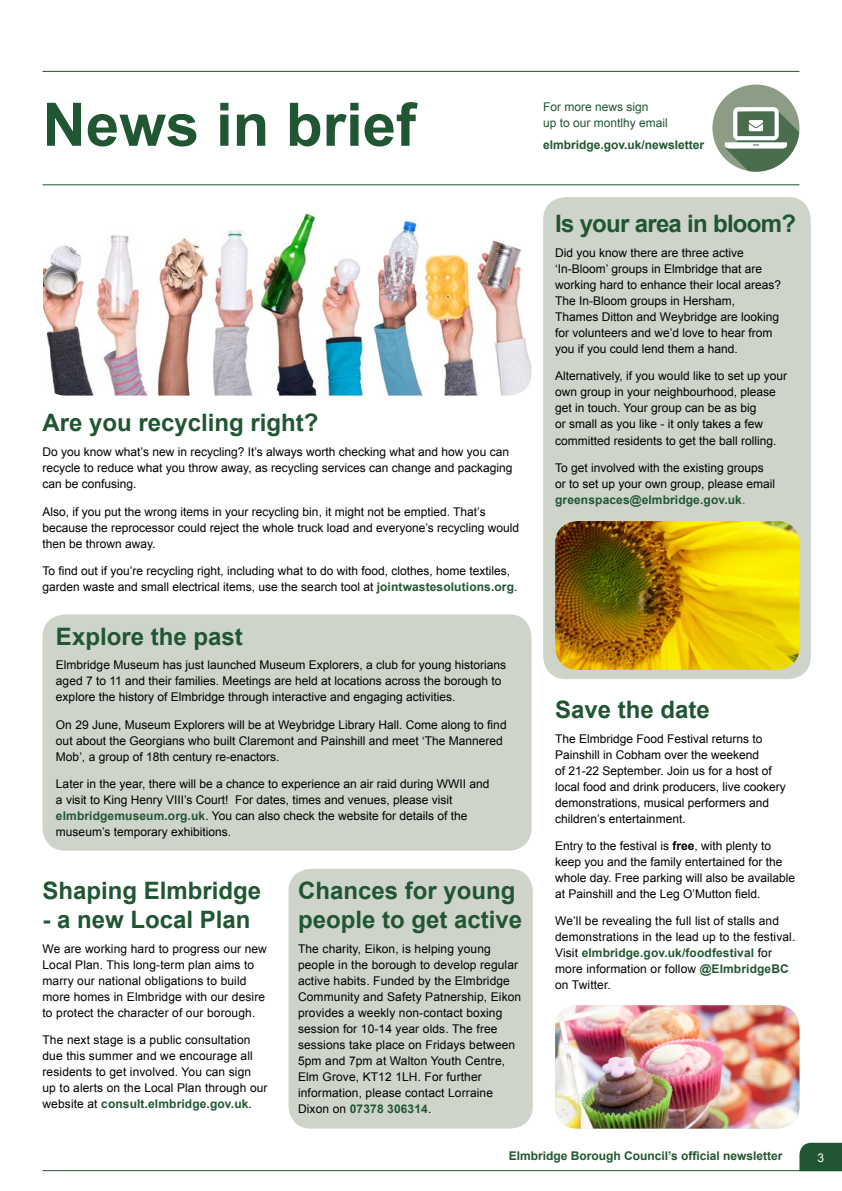
<style>
.page{position:relative;width:842px;height:1191px;background:#fff}
.page>*{position:absolute;margin:0;border:0;box-sizing:border-box;transform-origin:0 0}
.t1{font:700 60px "Arial";color:#205632}
.t2{font:700 24px/28.8px "Arial";color:#205632}
.t3{font:700 24px "Arial";letter-spacing:-.03em;color:#205632}
.t4{font:12px/16px "Arial";color:#000}
.t5{font:700 12px "Arial";color:#205632}
.t6{font:12px/16px "Arial";color:#205632}
.t7{font:12px "Arial";color:#fff}
.s1{font-weight:700;color:#205632}
.s2{color:#205632}
.s3{font-weight:700}
</style>
<div class="page">
<hr style="left:43px;top:1170px;width:799px;height:1px;background:#205632">
<svg style="left:799px;top:1142px;width:43px;height:29px"></svg>
<div style="left:543px;top:197px;width:268px;height:482px;background:#cfd4cb;border-radius:23px"></div>
<div style="left:43px;top:614px;width:488px;height:236px;background:#cfd4cb;border-radius:23px"></div>
<div style="left:288px;top:868px;width:245px;height:260px;background:#cfd4cb;border-radius:23px"></div>
<hr style="left:43px;top:71px;width:756px;height:1px;background:#205632">
<hr style="left:43px;top:184px;width:756px;height:1px;background:#205632">
<img style="left:43px;top:212px;width:488px;height:183px">
<img style="left:555px;top:521px;width:244px;height:149px">
<img style="left:555px;top:1005px;width:244px;height:123px">
<div style="left:712px;top:85px;width:87px;height:87px;background:#8c9c85;border-radius:50%"></div>
<svg style="left:725px;top:107px;width:74px;height:65px"></svg>
<h1 class="t1" style="left:43px;top:85px;width:375px">News in brief</h1>
<p class="t6" style="left:543px;top:99px;width:126px">For more news sign<br>up to our montlhy email</p>
<p class="t5" style="left:543px;top:137px;width:163px">elmbridge.gov.uk/newsletter</p>
<h2 class="t2" style="left:43px;top:409px;width:278px">Are you recycling right?</h2>
<p class="t4" style="left:43px;top:444px;width:471px">Do you know what’s new in recycling? It’s always worth checking what and how you can recycle to reduce what you throw away, as recycling services can change and packaging can be confusing.</p>
<p class="t4" style="left:43px;top:503px;width:478px">Also, if you put the wrong items in your recycling bin, it might not be emptied. That’s because the reprocessor could reject the whole truck load and everyone’s recycling would then be thrown away.</p>
<p class="t4" style="left:43px;top:563px;width:476px">To find out if you’re recycling right, including what to do with food, clothes, home textiles, garden waste and small electrical items, use the search tool at <span class="s1">jointwastesolutions.org</span>.</p>
<h2 class="t2" style="left:56px;top:622px;width:188px">Explore the past</h2>
<p class="t4" style="left:56px;top:657px;width:452px">Elmbridge Museum has just launched Museum Explorers, a club for young historians aged 7 to 11 and their families. Meetings are held at locations across the borough to explore the history of Elmbridge through interactive and engaging activities.</p>
<p class="t4" style="left:56px;top:716px;width:452px">On 29 June, Museum Explorers will be at Weybridge Library Hall. Come along to find out about the Georgians who built Claremont and Painshill and meet ‘The Mannered<br>Mob’, a group of 18th century re-enactors.</p>
<p class="t4" style="left:56px;top:776px;width:435px">Later in the year, there will be a chance to experience an air raid during WWII and a visit to King Henry VIII’s Court! For dates, times and venues, please visit <span class="s1">elmbridgemuseum.org.uk</span>. You can also check the website for details of the museum’s temporary exhibitions.</p>
<h2 class="t2" style="left:43px;top:877px;width:220px">Shaping Elmbridge</h2>
<h2 class="t2" style="left:43px;top:906px;width:210px">- a new Local Plan</h2>
<p class="t4" style="left:43px;top:940px;width:226px">We are working hard to progress our new Local Plan. This long-term plan aims to marry our national obligations to build more homes in Elmbridge with our desire to protect the character of our borough.</p>
<p class="t4" style="left:43px;top:1032px;width:227px">The next stage is a public consultation due this summer and we encourage all residents to get involved. You can sign up to alerts on the Local Plan through our website at <span class="s1">consult.elmbridge.gov.uk</span>.</p>
<h2 class="t2" style="left:298px;top:877px;width:226px">Chances for young people to get active</h2>
<p class="t4" style="left:298px;top:940px;width:225px">The charity, Eikon, is helping young people in the borough to develop regular active habits. Funded by the Elmbridge Community and Safety Patnership, Eikon provides a weekly non-contact boxing session for 10-14 year olds. The free sessions take place on Fridays between 5pm and 7pm at Walton Youth Centre, Elm Grove, KT12 1LH. For further information, please contact Lorraine Dixon on <span class="s1">07378 306314</span>.</p>
<h2 class="t3" style="left:555px;top:208px;width:242px">Is your area in bloom?</h2>
<p class="t4" style="left:555px;top:245px;width:228px">Did you know there are three active ‘In-Bloom’ groups in Elmbridge that are working hard to enhance their local areas?<br>The In-Bloom groups in Hersham, Thames Ditton and Weybridge are looking for volunteers and we’d love to hear from you if you could lend them a hand.</p>
<p class="t4" style="left:555px;top:368px;width:233px">Alternatively, if you would like to set up your own group in your neighbourhood, please get in touch. Your group can be as big<br>or small as you like - it only takes a few committed residents to get the ball rolling.</p>
<p class="t4" style="left:555px;top:460px;width:222px">To get involved with the existing groups or to set up your own group, please email <span class="s1">greenspaces@elmbridge.gov.uk</span><span class="s2">.</span></p>
<h2 class="t2" style="left:555px;top:696px;width:156px">Save the date</h2>
<p class="t4" style="left:555px;top:730px;width:232px">The Elmbridge Food Festival returns to Painshill in Cobham over the weekend<br>of 21-22 September. Join us for a host of local food and drink producers, live cookery demonstrations, musical performers and children’s entertainment.</p>
<p class="t4" style="left:555px;top:838px;width:241px">Entry to the festival is <span class="s3">free</span>, with plenty to keep you and the family entertained for the whole day. Free parking will also be available at Painshill and the Leg O’Mutton field.</p>
<p class="t4" style="left:555px;top:913px;width:242px">We’ll be revealing the full list of stalls and demonstrations in the lead up to the festival.<br>Visit <span class="s1">elmbridge.gov.uk/foodfestival</span> for more information or follow <span class="s1">@ElmbridgeBC </span>on Twitter.</p>
<p class="t5" style="left:509px;top:1147px;width:275px">Elmbridge Borough Council’s official newsletter</p>
<p class="t7" style="left:817px;top:1149px;width:8px">3</p>
</div>
